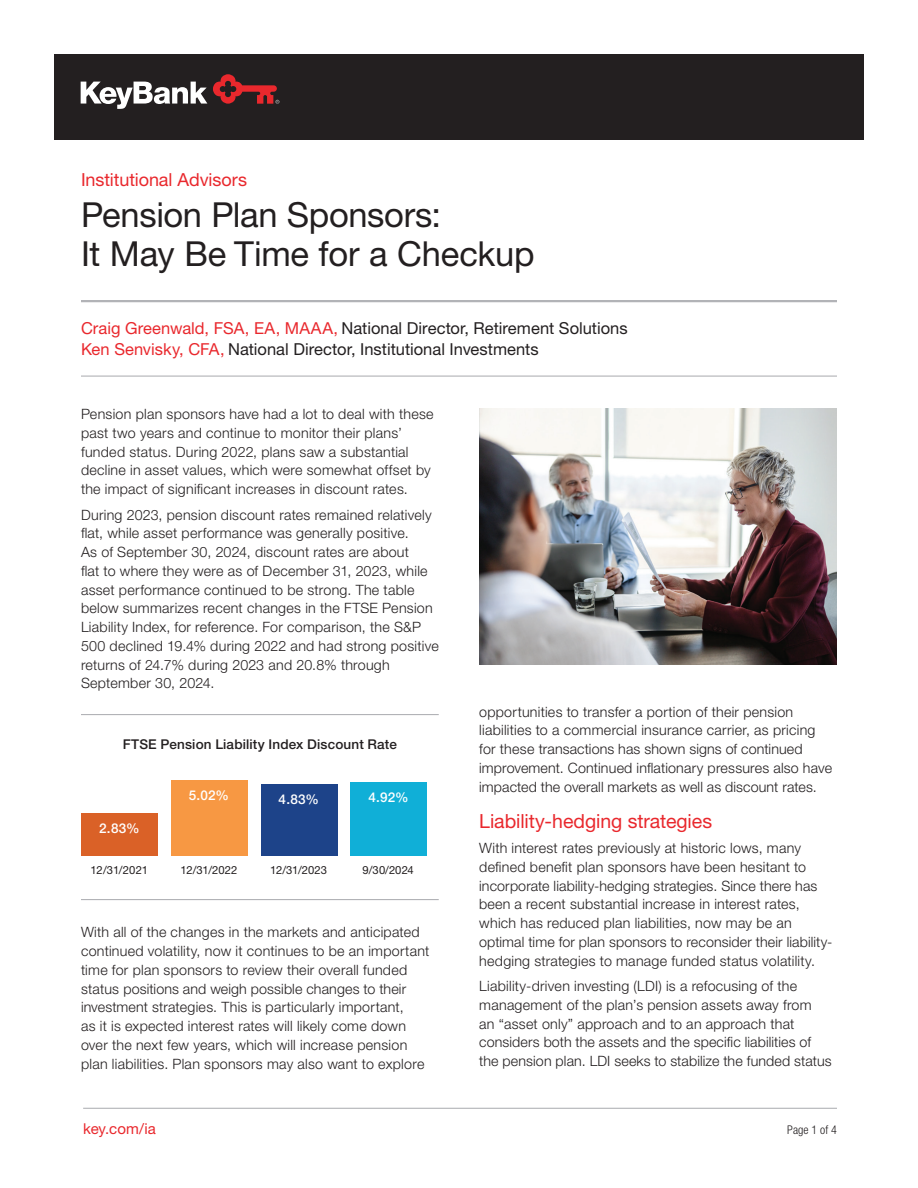
<style>
.page{position:relative;width:918px;height:1188px;background:#fff}
.page>*{position:absolute;margin:0;border:0;box-sizing:border-box;transform-origin:0 0}
.Headline_Title_-_23_25_Roman{font:34.5px/39px "Helvetica Neue LT Std";letter-spacing:-.01em;color:#231f20}
.Subhead_1_13_15_Red{font:19.5px "Helvetica Neue LT Std";letter-spacing:-.005em;color:#e9282d}
.KWI_Eyebrow_-_12_13_Roman_Red{font:18px "Helvetica Neue LT Std";letter-spacing:-.005em;color:#e9282d}
.Author_Byline_-_11_14_Roman{font:16.5px "Helvetica Neue LT Std";color:#231f20}
.URL{font:15px "Helvetica Neue LT Std";letter-spacing:.005em;color:#e9282d}
.Body_Text_-_9_5_12_5_Light{font:300 14.25px/18.8px "Helvetica Neue LT Std";letter-spacing:.015em;color:#231f20}
.Intro_Text{font:300 14.25px/18.8px "Helvetica Neue LT Std";letter-spacing:.015em;color:#231f20}
.t1{font:500 13.5px "Helvetica Neue LT Std";letter-spacing:.01em;color:#231f20}
.t2{font:500 13.5px "Helvetica Neue LT Std";letter-spacing:.02em;color:#fff}
.Page_Number{font:300 condensed 12px "Helvetica Neue LT Std";letter-spacing:.005em;color:#231f20}
.t3{font:11.25px "Helvetica Neue LT Std";letter-spacing:-.005em;color:#231f20}
.s1{color:#e9282d}
</style>
<div class="page">
<hr style="left:83px;top:1108px;width:754px;height:1px;background:#b2b3b7">
<div style="left:54px;top:54px;width:810px;height:86px;background:#231f20"></div>
<svg style="left:81px;top:82px;width:126px;height:27px"></svg>
<svg style="left:213px;top:74px;width:66px;height:30px"></svg>
<hr style="left:81px;top:300px;width:756px;height:2px;background:#b2b3b7">
<hr style="left:81px;top:376px;width:756px;height:1px;background:#b2b3b7">
<hr style="left:81px;top:714px;width:358px;height:1px;background:#b2b3b7">
<hr style="left:81px;top:899px;width:358px;height:1px;background:#b2b3b7">
<div style="left:81px;top:813px;width:77px;height:43px;background:#da6127"></div>
<div style="left:171px;top:780px;width:76px;height:76px;background:#f79843"></div>
<div style="left:350px;top:782px;width:77px;height:74px;background:#10afd7"></div>
<div style="left:261px;top:785px;width:77px;height:71px;background:#1d4389"></div>
<img style="left:479px;top:409px;width:358px;height:255px">
<p class="KWI_Eyebrow_-_12_13_Roman_Red" style="left:81px;top:169px;width:168px">Institutional Advisors</p>
<p class="Headline_Title_-_23_25_Roman" style="left:81px;top:195px;width:455px">Pension Plan Sponsors:<br>It May Be Time for a Checkup</p>
<p class="Author_Byline_-_11_14_Roman" style="left:81px;top:319px;width:548px"><span class="s1">Craig Greenwald, FSA, EA, MAAA,</span> National Director, Retirement Solutions</p>
<p class="Author_Byline_-_11_14_Roman" style="left:81px;top:340px;width:459px"><span class="s1">Ken Senvisky, CFA,</span> National Director, Institutional Investments</p>
<p class="Body_Text_-_9_5_12_5_Light" style="left:81px;top:404px;width:354px">Pension plan sponsors have had a lot to deal with these past two years and continue to monitor their plans’ funded status. During 2022, plans saw a substantial decline in asset values, which were somewhat offset by the impact of significant increases in discount rates.</p>
<p class="Body_Text_-_9_5_12_5_Light" style="left:81px;top:505px;width:359px">During 2023, pension discount rates remained relatively flat, while asset performance was generally positive.<br>As of September 30, 2024, discount rates are about<br>flat to where they were as of December 31, 2023, while asset performance continued to be strong. The table below summarizes recent changes in the FTSE Pension Liability Index, for reference. For comparison, the S&amp;P 500 declined 19.4% during 2022 and had strong positive returns of 24.7% during 2023 and 20.8% through September 30, 2024.</p>
<p class="t1" style="left:123px;top:736px;width:276px">FTSE Pension Liability Index Discount Rate</p>
<p class="t2" style="left:99px;top:821px;width:42px">2.83%</p>
<p class="t2" style="left:189px;top:787px;width:42px">5.02%</p>
<p class="t2" style="left:189px;top:796px;width:42px">4.48%</p>
<p class="t2" style="left:279px;top:792px;width:42px">4.83%</p>
<p class="t2" style="left:368px;top:789px;width:42px">4.92%</p>
<p class="t3" style="left:91px;top:864px;width:59px">12/31/2021</p>
<p class="t3" style="left:270px;top:864px;width:58px">12/31/2023</p>
<p class="t3" style="left:363px;top:863px;width:53px">9/30/2024</p>
<p class="t3" style="left:181px;top:864px;width:58px">12/31/2022</p>
<p class="Intro_Text" style="left:81px;top:923px;width:350px">With all of the changes in the markets and anticipated continued volatility, now it continues to be an important time for plan sponsors to review their overall funded status positions and weigh possible changes to their investment strategies. This is particularly important,<br>as it is expected interest rates will likely come down over the next few years, which will increase pension plan liabilities. Plan sponsors may also want to explore</p>
<p class="Intro_Text" style="left:479px;top:702px;width:354px">opportunities to transfer a portion of their pension liabilities to a commercial insurance carrier, as pricing for these transactions has shown signs of continued improvement. Continued inflationary pressures also have impacted the overall markets as well as discount rates.</p>
<p class="Subhead_1_13_15_Red" style="left:479px;top:809px;width:234px">Liability-hedging strategies</p>
<p class="Body_Text_-_9_5_12_5_Light" style="left:479px;top:838px;width:355px">With interest rates previously at historic lows, many defined benefit plan sponsors have been hesitant to incorporate liability-hedging strategies. Since there has been a recent substantial increase in interest rates, which has reduced plan liabilities, now may be an optimal time for plan sponsors to reconsider their liability&shy;hedging strategies to manage funded status volatility.</p>
<p class="Body_Text_-_9_5_12_5_Light" style="left:479px;top:976px;width:354px">Liability-driven investing (LDI) is a refocusing of the management of the plan’s pension assets away from<br>an “asset only” approach and to an approach that considers both the assets and the specific liabilities of the pension plan. LDI seeks to stabilize the funded status</p>
<p class="URL" style="left:83px;top:1120px;width:74px">key.com/ia</p>
<p class="Page_Number" style="left:787px;top:1123px;width:51px">Page 1 of 4</p>
</div>
